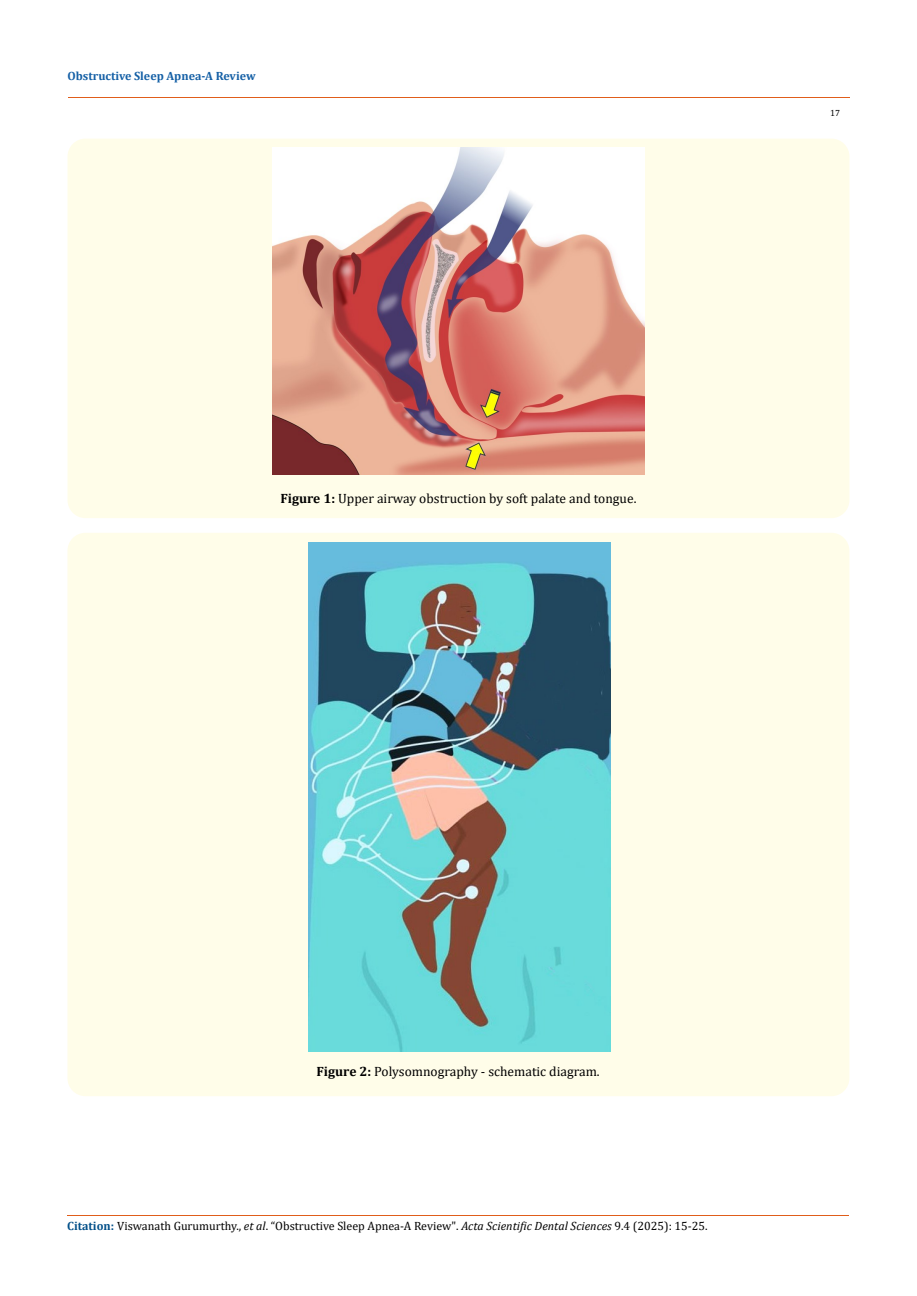
<style>
.page{position:relative;width:917px;height:1296px;background:#fff}
.page>*{position:absolute;margin:0;border:0;box-sizing:border-box;transform-origin:0 0}
.t1{font:13.5px "Cambria";color:#000}
.t2{font:12px "Cambria";color:#000}
.t3{font:700 12px "Cambria";color:#1560a6}
.t4{font:9px "Cambria";color:#000}
.s1{font-weight:700}
.s2{font-weight:700;color:#035089}
.s3{font-style:italic}
</style>
<div class="page">
<hr style="left:68px;top:98px;width:781px;height:1px;background:#e05d1a">
<div style="left:67px;top:139px;width:782px;height:379px;background:#fffde9;border-radius:18px"></div>
<img style="left:273px;top:148px;width:371px;height:326px">
<div style="left:67px;top:533px;width:782px;height:563px;background:#fffde9;border-radius:18px"></div>
<img style="left:308px;top:543px;width:302px;height:508px">
<hr style="left:67px;top:1215px;width:782px;height:1px;background:#e05d1a">
<p class="t3" style="left:68px;top:67px;width:189px">Obstructive Sleep Apnea-A Review</p>
<p class="t1" style="left:280px;top:490px;width:357px"><span class="s1">Figure 1:</span> Upper airway obstruction by soft palate and tongue.</p>
<p class="t4" style="left:830px;top:108px;width:11px">17</p>
<p class="t1" style="left:316px;top:1064px;width:285px"><span class="s1">Figure 2:</span> Polysomnography - schematic diagram.</p>
<p class="t2" style="left:67px;top:1219px;width:642px"><span class="s2">Citation:</span> Viswanath Gurumurthy., <span class="s3">et al</span>. “Obstructive Sleep Apnea-A Review". <span class="s3">Acta Scientific Dental Sciences</span> 9.4 (2025): 15-25.</p>
</div>
